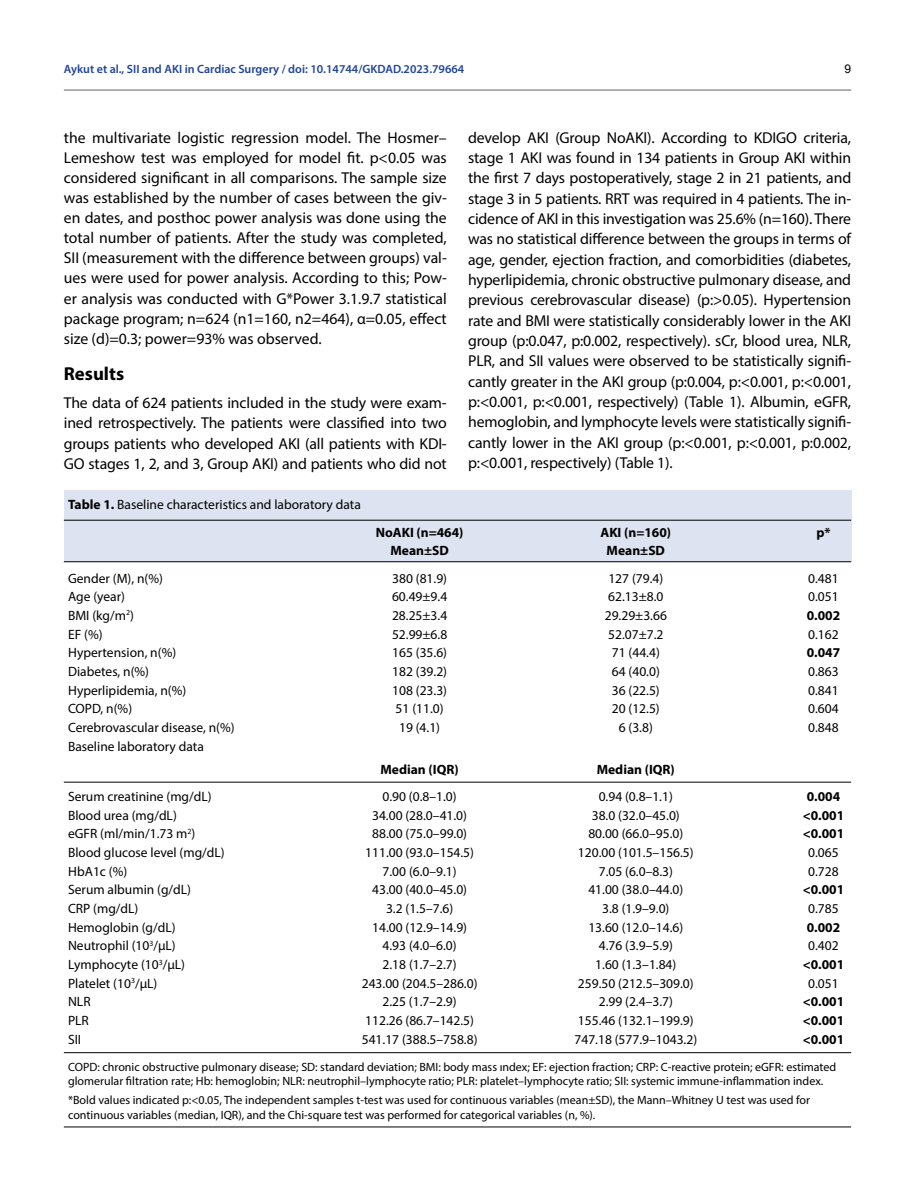
<style>
.page{position:relative;width:915px;height:1191px;background:#fff}
.page>*{position:absolute;margin:0;border:0;box-sizing:border-box;transform-origin:0 0}
.t1{font:700 18.75px "Myriad Pro";color:#000}
.t2{font:15.75px/20.2px "Myriad Pro";letter-spacing:-.01em;color:#000;text-align:justify}
.t3{font:13.5px "Myriad Pro";color:#000}
.t4{font:700 13.5px "Myriad Pro";color:#000}
.t5{font:12px/14.4px "Myriad Pro";color:#000}
.t6{font:600 12px "Myriad Pro";color:#20449c}
.t7{font:12px "Arial";color:#000}
.s1{font-weight:700}
</style>
<div class="page">
<hr style="left:64px;top:89px;width:786px;height:2px;background:#939598">
<div style="left:64px;top:490px;width:786px;height:72px;background:#dde3f0"></div>
<hr style="left:64px;top:1052px;width:786px;height:1px;background:#000">
<hr style="left:64px;top:782px;width:786px;height:1px;background:#000">
<hr style="left:64px;top:520px;width:786px;height:1px;background:#000">
<hr style="left:64px;top:561px;width:786px;height:1px;background:#000">
<hr style="left:64px;top:1126px;width:786px;height:1px;background:#000">
<p class="t6" style="left:64px;top:61px;width:402px">Aykut et al., SII and AKI in Cardiac Surgery / doi: 10.14744/GKDAD.2023.79664</p>
<p class="t7" style="left:844px;top:60px;width:8px">9</p>
<p class="t2" style="left:64px;top:127px;width:384px">the multivariate logistic regression model. The Hosmer– Lemeshow test was employed for model fit. p&lt;0.05 was considered significant in all comparisons. The sample size was established by the number of cases between the giv&shy;en dates, and posthoc power analysis was done using the total number of patients. After the study was completed, SII (measurement with the difference between groups) val&shy;ues were used for power analysis. According to this; Pow&shy;er analysis was conducted with G*Power 3.1.9.7 statistical package program; n=624 (n1=160, n2=464), α=0.05, effect size (d)=0.3; power=93% was observed.</p>
<p class="t1" style="left:64px;top:361px;width:62px">Results</p>
<p class="t2" style="left:64px;top:393px;width:384px">The data of 624 patients included in the study were exam&shy;ined retrospectively. The patients were classified into two groups patients who developed AKI (all patients with KDI-GO stages 1, 2, and 3, Group AKI) and patients who did not</p>
<p class="t3" style="left:68px;top:496px;width:294px"><span class="s1">Table 1.</span> Baseline characteristics and laboratory data</p>
<p class="t2" style="left:468px;top:127px;width:384px">develop AKI (Group NoAKI). According to KDIGO criteria, stage 1 AKI was found in 134 patients in Group AKI within the first 7 days postoperatively, stage 2 in 21 patients, and stage 3 in 5 patients. RRT was required in 4 patients. The in&shy;cidence of AKI in this investigation was 25.6% (n=160). There was no statistical difference between the groups in terms of age, gender, ejection fraction, and comorbidities (diabetes, hyperlipidemia, chronic obstructive pulmonary disease, and previous cerebrovascular disease) (p:&gt;0.05). Hypertension rate and BMI were statistically considerably lower in the AKI group (p:0.047, p:0.002, respectively). sCr, blood urea, NLR, PLR, and SII values were observed to be statistically signifi&shy;cantly greater in the AKI group (p:0.004, p:&lt;0.001, p:&lt;0.001, p:&lt;0.001, p:&lt;0.001, respectively) (Table 1). Albumin, eGFR, hemoglobin, and lymphocyte levels were statistically signifi&shy;cantly lower in the AKI group (p:&lt;0.001, p:&lt;0.001, p:0.002, p:&lt;0.001, respectively) (Table 1).</p>
<p class="t4" style="left:375px;top:523px;width:89px">NoAKI (n=464)</p>
<p class="t4" style="left:600px;top:523px;width:72px">AKI (n=160)</p>
<p class="t4" style="left:816px;top:523px;width:16px">p*</p>
<p class="t4" style="left:390px;top:542px;width:60px">Mean±SD</p>
<p class="t4" style="left:606px;top:542px;width:60px">Mean±SD</p>
<p class="t3" style="left:68px;top:569px;width:96px">Gender (M), n(%)</p>
<p class="t3" style="left:392px;top:569px;width:56px">380 (81.9)</p>
<p class="t3" style="left:608px;top:569px;width:56px">127 (79.4)</p>
<p class="t3" style="left:808px;top:569px;width:32px">0.481</p>
<p class="t3" style="left:68px;top:588px;width:58px">Age (year)</p>
<p class="t3" style="left:392px;top:588px;width:57px">60.49±9.4</p>
<p class="t3" style="left:608px;top:588px;width:57px">62.13±8.0</p>
<p class="t3" style="left:808px;top:588px;width:32px">0.051</p>
<p class="t3" style="left:68px;top:607px;width:67px">BMI (kg/m<sup>2</sup>)</p>
<p class="t3" style="left:392px;top:607px;width:57px">28.25±3.4</p>
<p class="t3" style="left:604px;top:607px;width:64px">29.29±3.66</p>
<p class="t4" style="left:806px;top:606px;width:35px">0.002</p>
<p class="t3" style="left:68px;top:626px;width:36px">EF (%)</p>
<p class="t3" style="left:392px;top:626px;width:57px">52.99±6.8</p>
<p class="t3" style="left:608px;top:626px;width:57px">52.07±7.2</p>
<p class="t3" style="left:808px;top:626px;width:32px">0.162</p>
<p class="t3" style="left:68px;top:644px;width:110px">Hypertension, n(%)</p>
<p class="t3" style="left:392px;top:644px;width:56px">165 (35.6)</p>
<p class="t3" style="left:611px;top:644px;width:49px">71 (44.4)</p>
<p class="t4" style="left:806px;top:644px;width:35px">0.047</p>
<p class="t3" style="left:68px;top:663px;width:82px">Diabetes, n(%)</p>
<p class="t3" style="left:392px;top:663px;width:56px">182 (39.2)</p>
<p class="t3" style="left:611px;top:663px;width:49px">64 (40.0)</p>
<p class="t3" style="left:808px;top:663px;width:32px">0.863</p>
<p class="t3" style="left:68px;top:682px;width:120px">Hyperlipidemia, n(%)</p>
<p class="t3" style="left:392px;top:682px;width:56px">108 (23.3)</p>
<p class="t3" style="left:611px;top:682px;width:49px">36 (22.5)</p>
<p class="t3" style="left:808px;top:682px;width:32px">0.841</p>
<p class="t3" style="left:68px;top:700px;width:66px">COPD, n(%)</p>
<p class="t3" style="left:395px;top:700px;width:49px">51 (11.0)</p>
<p class="t3" style="left:611px;top:700px;width:49px">20 (12.5)</p>
<p class="t3" style="left:807px;top:700px;width:32px">0.604</p>
<p class="t3" style="left:68px;top:719px;width:168px">Cerebrovascular disease, n(%)</p>
<p class="t3" style="left:399px;top:719px;width:43px">19 (4.1)</p>
<p class="t3" style="left:618px;top:719px;width:36px">6 (3.8)</p>
<p class="t3" style="left:807px;top:719px;width:32px">0.848</p>
<p class="t3" style="left:68px;top:738px;width:137px">Baseline laboratory data</p>
<p class="t4" style="left:380px;top:760px;width:80px">Median (IQR)</p>
<p class="t4" style="left:596px;top:760px;width:80px">Median (IQR)</p>
<p class="t3" style="left:68px;top:788px;width:145px">Serum creatinine (mg/dL)</p>
<p class="t3" style="left:382px;top:788px;width:76px">0.90 (0.8–1.0)</p>
<p class="t3" style="left:598px;top:788px;width:76px">0.94 (0.8–1.1)</p>
<p class="t4" style="left:806px;top:787px;width:35px">0.004</p>
<p class="t3" style="left:68px;top:806px;width:110px">Blood urea (mg/dL)</p>
<p class="t3" style="left:372px;top:806px;width:96px">34.00 (28.0–41.0)</p>
<p class="t3" style="left:591px;top:806px;width:89px">38.0 (32.0–45.0)</p>
<p class="t4" style="left:802px;top:806px;width:43px">&lt;0.001</p>
<p class="t3" style="left:68px;top:825px;width:129px">eGFR (ml/min/1.73 m<sup>2</sup>)</p>
<p class="t3" style="left:372px;top:825px;width:96px">88.00 (75.0–99.0)</p>
<p class="t3" style="left:588px;top:825px;width:96px">80.00 (66.0–95.0)</p>
<p class="t4" style="left:802px;top:825px;width:43px">&lt;0.001</p>
<p class="t3" style="left:68px;top:844px;width:158px">Blood glucose level (mg/dL)</p>
<p class="t3" style="left:365px;top:844px;width:110px">111.00 (93.0–154.5)</p>
<p class="t3" style="left:577px;top:844px;width:117px">120.00 (101.5–156.5)</p>
<p class="t3" style="left:808px;top:844px;width:32px">0.065</p>
<p class="t3" style="left:68px;top:862px;width:61px">HbA1c (%)</p>
<p class="t3" style="left:382px;top:862px;width:76px">7.00 (6.0–9.1)</p>
<p class="t3" style="left:598px;top:862px;width:76px">7.05 (6.0–8.3)</p>
<p class="t3" style="left:808px;top:862px;width:32px">0.728</p>
<p class="t3" style="left:68px;top:881px;width:124px">Serum albumin (g/dL)</p>
<p class="t3" style="left:372px;top:881px;width:96px">43.00 (40.0–45.0)</p>
<p class="t3" style="left:588px;top:881px;width:96px">41.00 (38.0–44.0)</p>
<p class="t4" style="left:802px;top:881px;width:43px">&lt;0.001</p>
<p class="t3" style="left:68px;top:900px;width:72px">CRP (mg/dL)</p>
<p class="t3" style="left:386px;top:900px;width:69px">3.2 (1.5–7.6)</p>
<p class="t3" style="left:602px;top:900px;width:69px">3.8 (1.9–9.0)</p>
<p class="t3" style="left:808px;top:900px;width:32px">0.785</p>
<p class="t3" style="left:68px;top:919px;width:109px">Hemoglobin (g/dL)</p>
<p class="t3" style="left:372px;top:919px;width:96px">14.00 (12.9–14.9)</p>
<p class="t3" style="left:588px;top:919px;width:96px">13.60 (12.0–14.6)</p>
<p class="t4" style="left:806px;top:918px;width:35px">0.002</p>
<p class="t3" style="left:68px;top:937px;width:109px">Neutrophil (10<sup>3</sup>/µL)</p>
<p class="t3" style="left:382px;top:937px;width:76px">4.93 (4.0–6.0)</p>
<p class="t3" style="left:598px;top:937px;width:76px">4.76 (3.9–5.9)</p>
<p class="t3" style="left:808px;top:937px;width:32px">0.402</p>
<p class="t3" style="left:68px;top:956px;width:118px">Lymphocyte (10<sup>3</sup>/µL)</p>
<p class="t3" style="left:382px;top:956px;width:76px">2.18 (1.7–2.7)</p>
<p class="t3" style="left:595px;top:956px;width:83px">1.60 (1.3–1.84)</p>
<p class="t4" style="left:802px;top:955px;width:43px">&lt;0.001</p>
<p class="t3" style="left:68px;top:975px;width:91px">Platelet (10<sup>3</sup>/µL)</p>
<p class="t3" style="left:361px;top:975px;width:117px">243.00 (204.5–286.0)</p>
<p class="t3" style="left:577px;top:975px;width:117px">259.50 (212.5–309.0)</p>
<p class="t3" style="left:808px;top:975px;width:32px">0.051</p>
<p class="t3" style="left:68px;top:993px;width:24px">NLR</p>
<p class="t3" style="left:382px;top:993px;width:76px">2.25 (1.7–2.9)</p>
<p class="t3" style="left:598px;top:993px;width:76px">2.99 (2.4–3.7)</p>
<p class="t4" style="left:802px;top:993px;width:43px">&lt;0.001</p>
<p class="t3" style="left:68px;top:1012px;width:22px">PLR</p>
<p class="t3" style="left:365px;top:1012px;width:110px">112.26 (86.7–142.5)</p>
<p class="t3" style="left:577px;top:1012px;width:117px">155.46 (132.1–199.9)</p>
<p class="t4" style="left:802px;top:1011px;width:43px">&lt;0.001</p>
<p class="t3" style="left:68px;top:1031px;width:15px">SII</p>
<p class="t3" style="left:361px;top:1031px;width:117px">541.17 (388.5–758.8)</p>
<p class="t3" style="left:574px;top:1031px;width:124px">747.18 (577.9–1043.2)</p>
<p class="t4" style="left:802px;top:1030px;width:43px">&lt;0.001</p>
<p class="t5" style="left:68px;top:1059px;width:769px">COPD: chronic obstructive pulmonary disease; SD: standard deviation; BMI: body mass ındex; EF: ejection fraction; CRP: C-reactive protein; eGFR: estimated glomerular filtration rate; Hb: hemoglobin; NLR: neutrophil–lymphocyte ratio; PLR: platelet–lymphocyte ratio; SII: systemic immune-inflammation index.</p>
<p class="t5" style="left:68px;top:1092px;width:743px">*Bold values indicated p:&lt;0.05, The independent samples t-test was used for continuous variables (mean±SD), the Mann–Whitney U test was used for continuous variables (median, IQR), and the Chi-square test was performed for categorical variables (n, %).</p>
</div>
